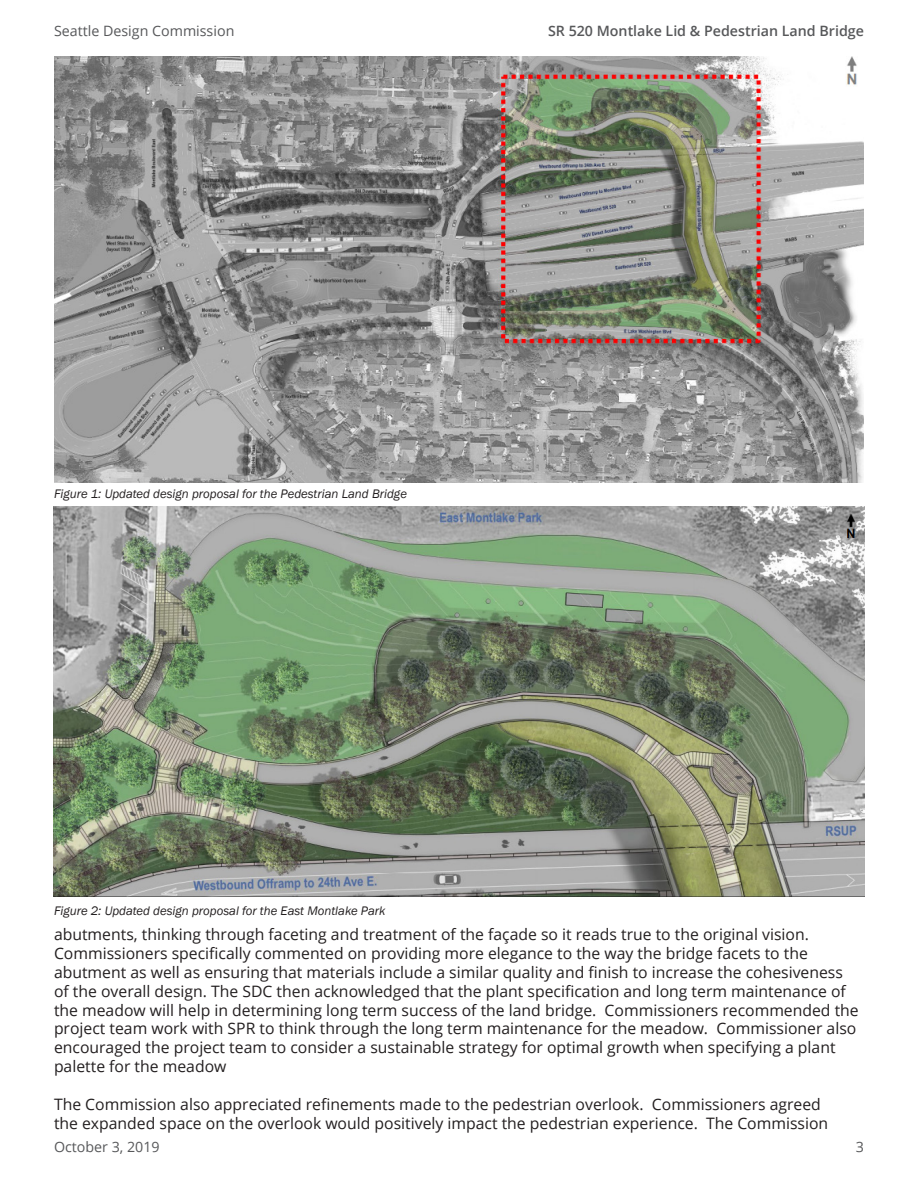
<style>
.page{position:relative;width:918px;height:1188px;background:#fff}
.page>*{position:absolute;margin:0;border:0;box-sizing:border-box;transform-origin:0 0}
.t1{font:15.75px/18.9px "Open Sans";color:#231f20}
.t2{font:14.25px "Open Sans";color:#57585a}
.t3{font:600 14.25px "Open Sans";color:#57585a}
.Numbers_narrow{font:italic 12.75px "Franklin Gothic";color:#231f20}
</style>
<div class="page">
<img style="left:54px;top:506px;width:810px;height:391px">
<img style="left:54px;top:56px;width:810px;height:427px">
<p class="t2" style="left:54px;top:21px;width:182px">Seattle Design Commission</p>
<p class="t3" style="left:548px;top:21px;width:317px">SR 520 Montlake Lid &amp; Pedestrian Land Bridge</p>
<p class="Numbers_narrow" style="left:54px;top:485px;width:354px">Figure 1: Updated design proposal for the Pedestrian Land Bridge</p>
<p class="Numbers_narrow" style="left:54px;top:903px;width:333px">Figure 2: Updated design proposal for the East Montlake Park</p>
<p class="t1" style="left:54px;top:924px;width:806px">abutments, thinking through faceting and treatment of the façade so it reads true to the original vision.<br>Commissioners specifically commented on providing more elegance to the way the bridge facets to the abutment as well as ensuring that materials include a similar quality and finish to increase the cohesiveness of the overall design. The SDC then acknowledged that the plant specification and long term maintenance of the meadow will help in determining long term success of the land bridge. Commissioners recommended the project team work with SPR to think through the long term maintenance for the meadow. Commissioner also encouraged the project team to consider a sustainable strategy for optimal growth when specifying a plant palette for the meadow</p>
<p class="t1" style="left:54px;top:1095px;width:776px">The Commission also appreciated refinements made to the pedestrian overlook. Commissioners agreed the expanded space on the overlook would positively impact the pedestrian experience. The Commission</p>
<p class="t2" style="left:54px;top:1137px;width:107px">October 3, 2019</p>
<p class="t2" style="left:856px;top:1137px;width:10px">3</p>
</div>
